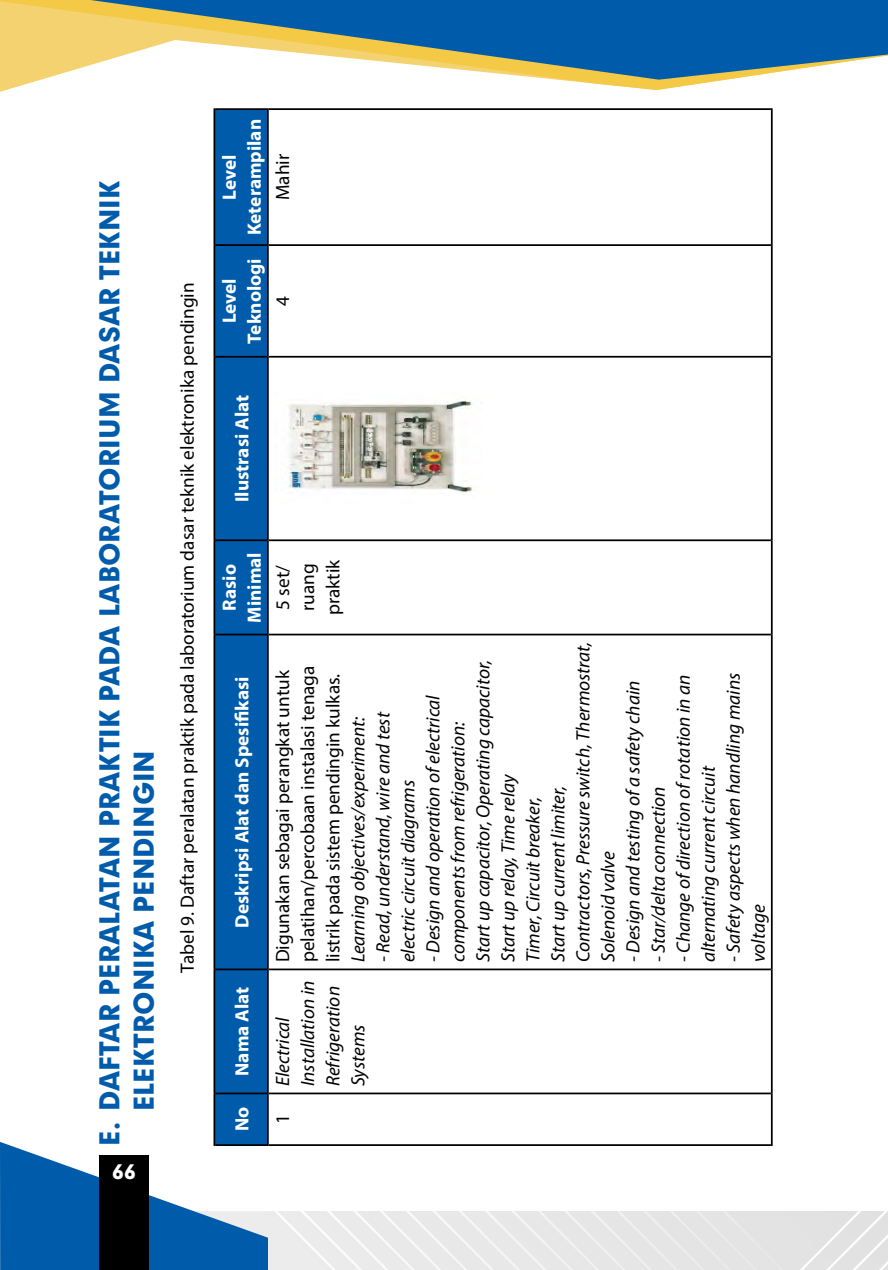
<style>
.page{position:relative;width:888px;height:1270px;background:#fff}
.page>*{position:absolute;margin:0;border:0;box-sizing:border-box;transform-origin:0 0}
.t1{font:900 26.25px/34.1px "Geometrix";color:#005cab}
.t2{font:italic 19.25px/25px "Myriad Pro";color:#000}
.t3{font:19.25px/25px "Myriad Pro";color:#000}
.t4{font:700 19.25px/25px "Myriad Pro";color:#fff;text-align:center}
.t5{font:900 19.25px "Geometrix";color:#fff}
</style>
<div class="page">
<div style="left:268px;top:1211px;width:620px;height:59px;background:#e8e8e8"></div>
<svg style="left:0;top:1142px;width:268px;height:128px"></svg>
<svg style="left:0;top:0;width:723px;height:90px"></svg>
<svg style="left:91px;top:0;width:797px;height:80px;fill:#005cab"></svg>
<div style="left:99px;top:1156px;width:50px;height:114px;background:#000"></div>
<svg style="left:215px;top:110px;width:52px;height:1034px;background:#00559e"></svg>
<hr style="left:214px;top:1093px;width:1px;height:53px;background:#000">
<hr style="left:215px;top:1144px;width:52px;height:2px;background:#000">
<hr style="left:214px;top:969px;width:1px;height:124px;background:#000">
<hr style="left:215px;top:1093px;width:52px;height:1px;background:#000">
<hr style="left:214px;top:635px;width:1px;height:334px;background:#000">
<hr style="left:215px;top:968px;width:52px;height:2px;background:#000">
<hr style="left:214px;top:540px;width:1px;height:95px;background:#000">
<hr style="left:215px;top:634px;width:52px;height:1px;background:#000">
<hr style="left:214px;top:357px;width:1px;height:183px;background:#000">
<hr style="left:215px;top:539px;width:52px;height:2px;background:#000">
<hr style="left:214px;top:245px;width:1px;height:112px;background:#000">
<hr style="left:215px;top:356px;width:52px;height:2px;background:#000">
<hr style="left:214px;top:108px;width:1px;height:137px;background:#000">
<hr style="left:215px;top:244px;width:52px;height:2px;background:#000">
<hr style="left:215px;top:108px;width:52px;height:2px;background:#000">
<hr style="left:267px;top:1093px;width:2px;height:53px;background:#000">
<hr style="left:269px;top:1144px;width:502px;height:2px;background:#000">
<hr style="left:267px;top:969px;width:2px;height:124px;background:#000">
<hr style="left:269px;top:1093px;width:502px;height:1px;background:#000">
<hr style="left:267px;top:635px;width:2px;height:334px;background:#000">
<hr style="left:269px;top:968px;width:502px;height:2px;background:#000">
<hr style="left:267px;top:540px;width:2px;height:95px;background:#000">
<hr style="left:269px;top:634px;width:502px;height:1px;background:#000">
<hr style="left:267px;top:357px;width:2px;height:183px;background:#000">
<hr style="left:269px;top:539px;width:502px;height:2px;background:#000">
<hr style="left:267px;top:245px;width:2px;height:112px;background:#000">
<hr style="left:269px;top:356px;width:502px;height:2px;background:#000">
<hr style="left:267px;top:108px;width:2px;height:137px;background:#000">
<hr style="left:269px;top:244px;width:502px;height:2px;background:#000">
<hr style="left:269px;top:108px;width:502px;height:2px;background:#000">
<hr style="left:771px;top:1093px;width:2px;height:53px;background:#000">
<hr style="left:771px;top:969px;width:2px;height:124px;background:#000">
<hr style="left:771px;top:635px;width:2px;height:334px;background:#000">
<hr style="left:771px;top:540px;width:2px;height:95px;background:#000">
<hr style="left:771px;top:357px;width:2px;height:183px;background:#000">
<hr style="left:771px;top:245px;width:2px;height:112px;background:#000">
<hr style="left:771px;top:108px;width:2px;height:137px;background:#000">
<img style="left:287px;top:401px;width:196px;height:92px">
<h1 class="t1" style="left:92px;top:1111px;width:932px;text-indent:-35px;rotate:-90deg">E. DAFTAR PERALATAN PRAKTIK PADA LABORATORIUM DASAR TEKNIK<br>ELEKTRONIKA PENDINGIN</h1>
<p class="t5" style="left:112px;top:1159px;width:25px">66</p>
<p class="t3" style="left:174px;top:973px;width:691px;rotate:-90deg">Tabel 9. Daftar peralatan praktik pada laboratorium dasar teknik elektronika pendingin</p>
<p class="t4" style="left:216px;top:235px;width:118px;rotate:-90deg">Level<br>Keterampilan</p>
<p class="t4" style="left:216px;top:344px;width:87px;rotate:-90deg">Level<br>Teknologi</p>
<p class="t3" style="left:270px;top:200px;width:48px;rotate:-90deg">Mahir</p>
<p class="t3" style="left:270px;top:306px;width:11px;rotate:-90deg">4</p>
<p class="t4" style="left:229px;top:502px;width:109px;rotate:-90deg">Ilustrasi Alat</p>
<p class="t4" style="left:216px;top:623px;width:72px;rotate:-90deg">Rasio<br>Minimal</p>
<p class="t4" style="left:229px;top:928px;width:253px;rotate:-90deg">Deskripsi Alat dan Spesifikasi</p>
<p class="t4" style="left:229px;top:1076px;width:90px;rotate:-90deg">Nama Alat</p>
<p class="t4" style="left:229px;top:1131px;width:26px;rotate:-90deg">No</p>
<p class="t3" style="left:270px;top:615px;width:57px;rotate:-90deg">5 set/ ruang praktik</p>
<p class="t2" style="left:420px;top:962px;width:323px;rotate:-90deg">- Design and operation of electrical components from refrigeration:<br>Start up capacitor, Operating capacitor,<br>Start up relay, Time relay<br>Timer, Circuit breaker,<br>Start up current limiter,<br>Contractors, Pressure switch, Thermostrat,<br>Solenoid valve</p>
<p class="t3" style="left:270px;top:962px;width:298px;rotate:-90deg">Digunakan sebagai perangkat untuk pelatihan/percobaan instalasi tenaga listrik pada sistem pendingin kulkas.</p>
<p class="t2" style="left:345px;top:962px;width:247px;rotate:-90deg">Learning objectives/experiment:</p>
<p class="t2" style="left:370px;top:962px;width:252px;rotate:-90deg">- Read, understand, wire and test electric circuit diagrams</p>
<p class="t2" style="left:270px;top:1086px;width:107px;rotate:-90deg">Electrical<br>Installation in<br>Refrigeration<br>Systems</p>
<p class="t2" style="left:620px;top:962px;width:283px;rotate:-90deg">- Design and testing of a safety chain</p>
<p class="t2" style="left:645px;top:962px;width:177px;rotate:-90deg">- Star/delta connection</p>
<p class="t2" style="left:670px;top:962px;width:289px;rotate:-90deg">- Change of direction of rotation in an alternating current circuit</p>
<p class="t2" style="left:720px;top:962px;width:291px;rotate:-90deg">- Safety aspects when handling mains voltage</p>
<p class="t3" style="left:270px;top:1124px;width:11px;rotate:-90deg">1</p>
</div>
